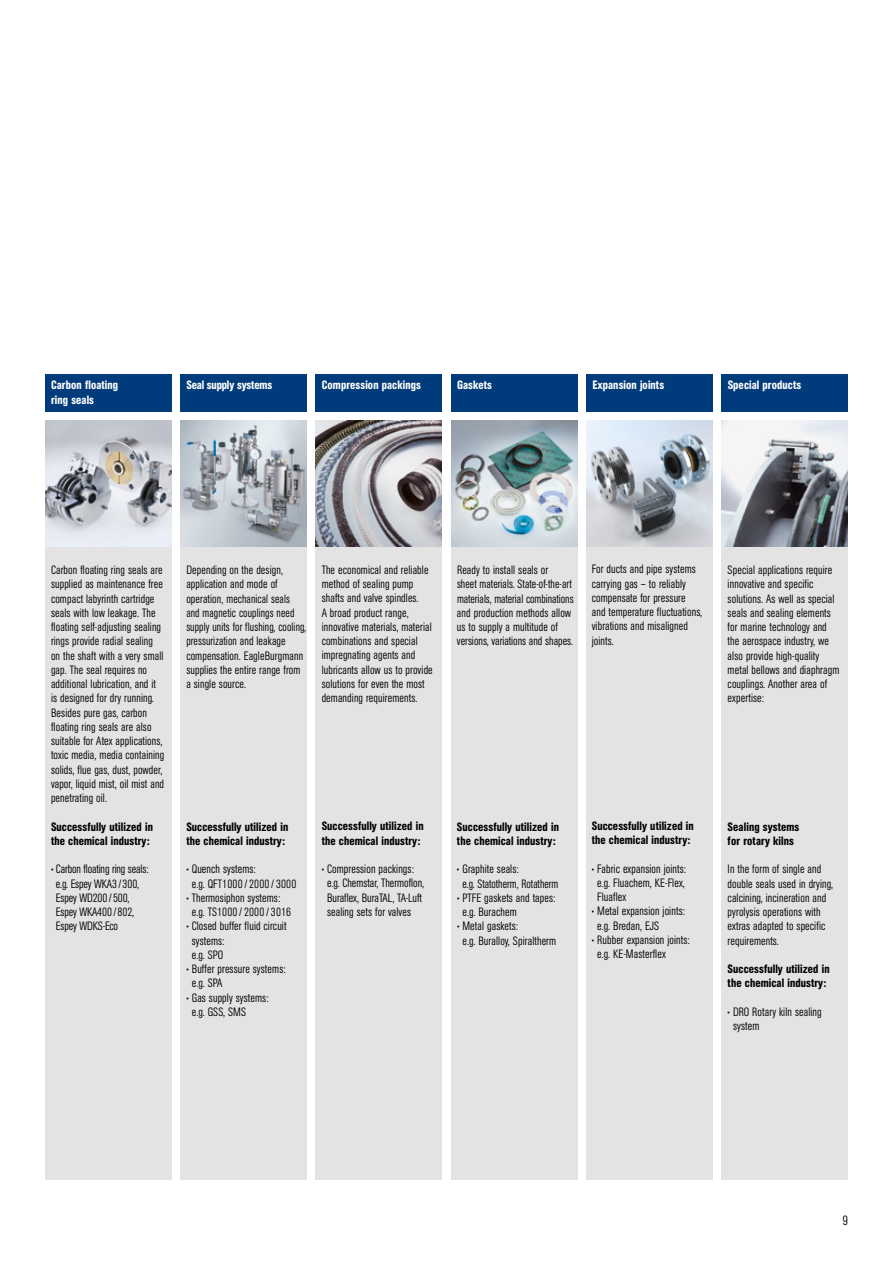
<style>
.page{position:relative;width:893px;height:1263px;background:#fff}
.page>*{position:absolute;margin:0;border:0;box-sizing:border-box;transform-origin:0 0}
.t1{font:300 condensed 13.5px "AG Book Pro";color:#000}
.t2{font:300 condensed 12px/14.2px "AG Book Pro";letter-spacing:.01em;color:#000}
.t3{font:500 condensed 12px/14.2px "AG Book Pro";letter-spacing:.01em;color:#000}
.t4{font:300 condensed 12px/14.2px "AG Book Pro";letter-spacing:-.01em;color:#000}
.t5{font:500 condensed 12px/14.2px "AG Book Pro";letter-spacing:.01em;color:#fff}
.t6{font:500 condensed 12px "AG Book Pro";letter-spacing:-.01em;color:#fff}
</style>
<div class="page">
<div style="left:180px;top:547px;width:127px;height:632px;background:#e3e3e3"></div>
<div style="left:316px;top:547px;width:126px;height:632px;background:#e3e3e3"></div>
<div style="left:451px;top:547px;width:126px;height:632px;background:#e3e3e3"></div>
<div style="left:586px;top:547px;width:127px;height:632px;background:#e3e3e3"></div>
<div style="left:722px;top:547px;width:126px;height:632px;background:#e3e3e3"></div>
<div style="left:45px;top:547px;width:126px;height:632px;background:#e3e3e3"></div>
<div style="left:316px;top:374px;width:126px;height:38px;background:#003b7c"></div>
<div style="left:451px;top:374px;width:126px;height:38px;background:#003b7c"></div>
<div style="left:586px;top:374px;width:127px;height:38px;background:#003b7c"></div>
<div style="left:722px;top:374px;width:126px;height:38px;background:#003b7c"></div>
<div style="left:180px;top:374px;width:127px;height:38px;background:#003b7c"></div>
<img style="left:180px;top:421px;width:127px;height:126px">
<div style="left:45px;top:374px;width:126px;height:38px;background:#003b7c"></div>
<img style="left:45px;top:421px;width:126px;height:126px">
<img style="left:316px;top:421px;width:126px;height:126px">
<img style="left:451px;top:421px;width:126px;height:126px">
<img style="left:722px;top:421px;width:126px;height:126px">
<img style="left:586px;top:421px;width:127px;height:126px">
<p class="t5" style="left:51px;top:378px;width:69px">Carbon floating ring seals</p>
<p class="t6" style="left:186px;top:377px;width:87px">Seal supply systems</p>
<p class="t5" style="left:322px;top:378px;width:101px">Compression packings</p>
<p class="t5" style="left:457px;top:378px;width:36px">Gaskets</p>
<p class="t5" style="left:592px;top:378px;width:73px">Expansion joints</p>
<p class="t5" style="left:728px;top:378px;width:75px">Special products</p>
<p class="t2" style="left:51px;top:563px;width:115px">Carbon floating ring seals are supplied as maintenance free compact labyrinth cartridge seals with low leakage. The floating self-adjusting sealing rings provide radial sealing on the shaft with a very small gap. The seal requires no additional lubrication, and it is designed for dry running.<br>Besides pure gas, carbon floating ring seals are also suitable for Atex applications, toxic media, media containing solids, flue gas, dust, powder, vapor, liquid mist, oil mist and penetrating oil.</p>
<p class="t3" style="left:51px;top:819px;width:103px">Successfully utilized in the chemical industry:</p>
<p class="t4" style="left:56px;top:862px;width:94px;text-indent:-5px">• Carbon floating ring seals: e.g. Espey WKA3 / 300,<br>Espey WD200 / 500,<br>Espey WKA400 / 802,<br>Espey WDKS-Eco</p>
<p class="t2" style="left:186px;top:563px;width:121px">Depending on the design, application and mode of operation, mechanical seals and magnetic couplings need supply units for flushing, cooling, pressurization and leakage compensation. EagleBurgmann supplies the entire range from a single source.</p>
<p class="t2" style="left:322px;top:562px;width:113px">The economical and reliable method of sealing pump shafts and valve spindles.<br>A broad product range, innovative materials, material combinations and special impregnating agents and lubricants allow us to provide solutions for even the most demanding requirements.</p>
<p class="t3" style="left:186px;top:819px;width:103px">Successfully utilized in the chemical industry:</p>
<p class="t2" style="left:192px;top:862px;width:106px;text-indent:-5px">• Quench systems:<br>e.g. QFT1000 / 2000 / 3000</p>
<p class="t2" style="left:192px;top:890px;width:101px;text-indent:-5px">• Thermosiphon systems: e.g. TS1000 / 2000 / 3016</p>
<p class="t2" style="left:192px;top:919px;width:96px;text-indent:-5px">• Closed buffer fluid circuit systems:<br>e.g. SPO</p>
<p class="t2" style="left:192px;top:962px;width:95px;text-indent:-5px">• Buffer pressure systems: e.g. SPA</p>
<p class="t2" style="left:192px;top:990px;width:78px;text-indent:-5px">• Gas supply systems: e.g. GSS, SMS</p>
<p class="t3" style="left:322px;top:819px;width:103px">Successfully utilized in the chemical industry:</p>
<p class="t2" style="left:327px;top:861px;width:99px;text-indent:-5px">• Compression packings: e.g. Chemstar, Thermoflon,<br>Buraflex, BuraTAL, TA-Luft sealing sets for valves</p>
<p class="t2" style="left:457px;top:563px;width:118px">Ready to install seals or<br>sheet materials. State-of-the-art materials, material combinations and production methods allow us to supply a multitude of versions, variations and shapes.</p>
<p class="t2" style="left:592px;top:562px;width:112px">For ducts and pipe systems carrying gas – to reliably compensate for pressure and temperature fluctuations, vibrations and misaligned joints.</p>
<p class="t3" style="left:457px;top:819px;width:103px">Successfully utilized in the chemical industry:</p>
<p class="t2" style="left:462px;top:862px;width:97px;text-indent:-5px">• Graphite seals:<br>e.g. Statotherm, Rotatherm</p>
<p class="t2" style="left:462px;top:890px;width:95px;text-indent:-5px">• PTFE gaskets and tapes: e.g. Burachem</p>
<p class="t2" style="left:462px;top:919px;width:95px;text-indent:-5px">• Metal gaskets:<br>e.g. Buralloy, Spiraltherm</p>
<p class="t3" style="left:592px;top:818px;width:103px">Successfully utilized in the chemical industry:</p>
<p class="t2" style="left:597px;top:861px;width:91px;text-align:justify;text-indent:-5px">• Fabric expansion joints: e.g. Fluachem, KE-Flex, Fluaflex</p>
<p class="t2" style="left:597px;top:904px;width:89px;text-indent:-5px">• Metal expansion joints: e.g. Bredan, EJS</p>
<p class="t2" style="left:597px;top:932px;width:94px;text-indent:-5px">• Rubber expansion joints: e.g. KE-Masterflex</p>
<p class="t2" style="left:728px;top:563px;width:113px">Special applications require innovative and specific solutions. As well as special seals and sealing elements for marine technology and the aerospace industry, we also provide high-quality metal bellows and diaphragm couplings. Another area of expertise:</p>
<p class="t3" style="left:728px;top:819px;width:73px">Sealing systems for rotary kilns</p>
<p class="t2" style="left:728px;top:862px;width:107px">In the form of single and double seals used in drying, calcining, incineration and pyrolysis operations with extras adapted to specific requirements.</p>
<p class="t3" style="left:728px;top:962px;width:103px">Successfully utilized in the chemical industry:</p>
<p class="t2" style="left:733px;top:1004px;width:90px;text-indent:-5px">• DRO Rotary kiln sealing system</p>
<p class="t1" style="left:842px;top:1212px;width:7px">9</p>
</div>
